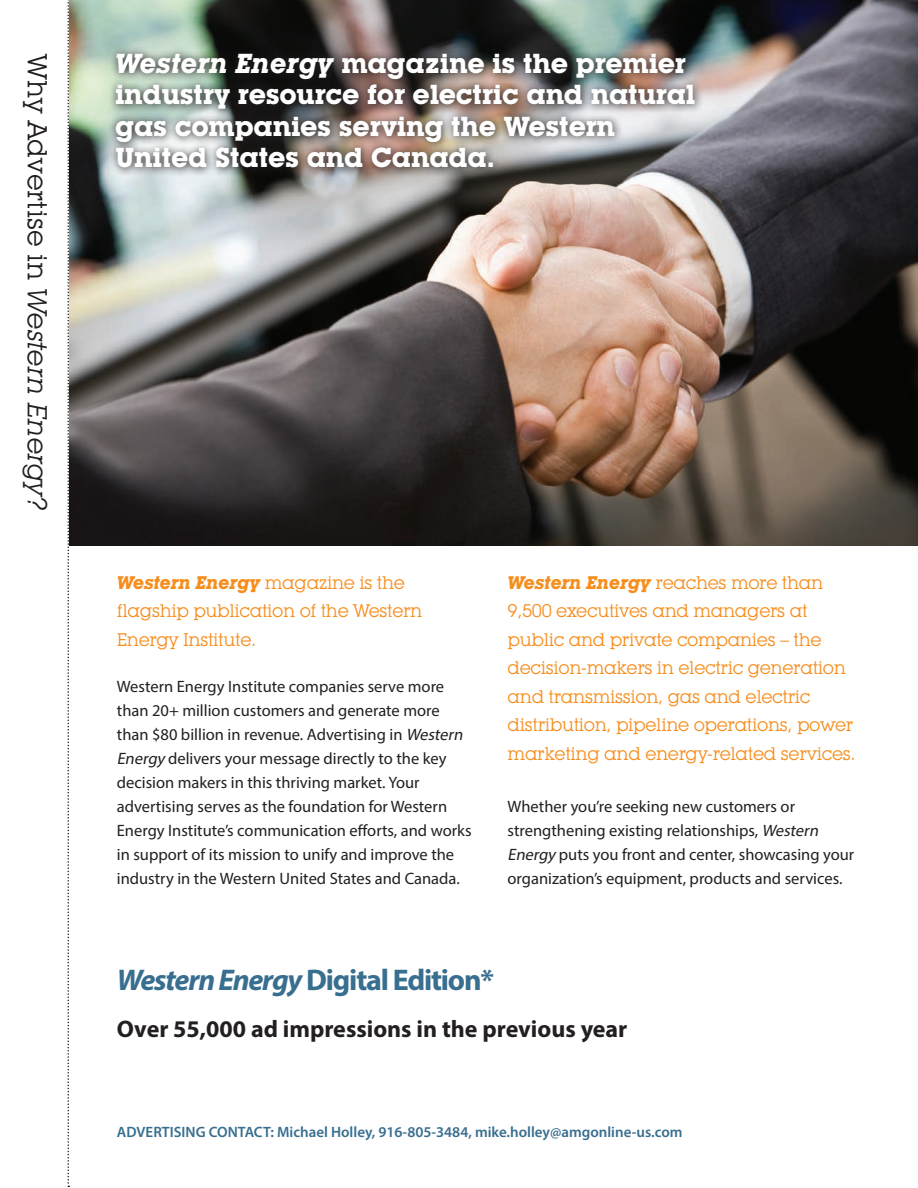
<style>
.page{position:relative;width:918px;height:1188px;background:#fff}
.page>*{position:absolute;margin:0;border:0;box-sizing:border-box;transform-origin:0 0}
.t1{font:700 30px "Myriad Pro";letter-spacing:-.04em;color:#386e8f}
.t2{font:700 27px/31.5px "Lubalin Graph IT Cby BT";letter-spacing:-.01em;color:#fff}
.t3{font:27px "Lubalin Graph IT Cby BT";color:#231f20}
.t4{font:700 24px "Myriad Pro";color:#231f20}
.t5{font:18px/28.5px "Lubalin Graph IT Cby BT";letter-spacing:-.02em;color:#f68e1e}
.t6{font:16.5px/24px "Myriad Pro";color:#231f20}
.t7{font:600 15px "Myriad Pro";color:#386e8f}
.s1{font-style:italic}
.s2{font-weight:700;font-style:italic}
</style>
<div class="page">
<img style="left:69px;top:0;width:848px;height:545px">
<hr style="left:917px;top:0;width:1px;height:1188px;background:#717074">
<img style="left:108px;top:46px;width:596px;height:131px">
<svg style="left:68px;top:0;width:1px;height:1187px"></svg>
<h2 class="t3" style="left:54px;top:54px;width:458px;rotate:90deg">Why Advertise in <span class="s1">Western Energy?</span></h2>
<h2 class="t2" style="left:115px;top:47px;width:582px"><span class="s1">Western Energy</span> magazine is the premier industry resource for electric and natural gas companies serving the Western United States and Canada.</h2>
<p class="t5" style="left:117px;top:568px;width:307px"><span class="s2">Western Energy</span> magazine is the flagship publication of the Western<br>Energy Institute.</p>
<p class="t6" style="left:117px;top:675px;width:356px">Western Energy Institute companies serve more than 20+ million customers and generate more than $80 billion in revenue. Advertising in <span class="s1">Western Energy</span> delivers your message directly to the key decision makers in this thriving market. Your advertising serves as the foundation for Western Energy Institute’s communication efforts, and works in support of its mission to unify and improve the industry in the Western United States and Canada.</p>
<p class="t5" style="left:508px;top:568px;width:349px"><span class="s2">Western Energy</span> reaches more than 9,500 executives and managers at public and private companies – the decision-makers in electric generation and transmission, gas and electric distribution, pipeline operations, power marketing and energy-related services.</p>
<p class="t6" style="left:508px;top:795px;width:348px">Whether you’re seeking new customers or strengthening existing relationships, <span class="s1">Western Energy</span> puts you front and center, showcasing your organization’s equipment, products and services.</p>
<h1 class="t1" style="left:117px;top:960px;width:379px"><span class="s1">Western Energy</span> Digital Edition*</h1>
<h3 class="t4" style="left:117px;top:1014px;width:512px">Over 55,000 ad impressions in the previous year</h3>
<p class="t7" style="left:117px;top:1122px;width:567px">ADVERTISING CONTACT: Michael Holley, 916-805-3484, mike.holley@amgonline-us.com</p>
</div>
